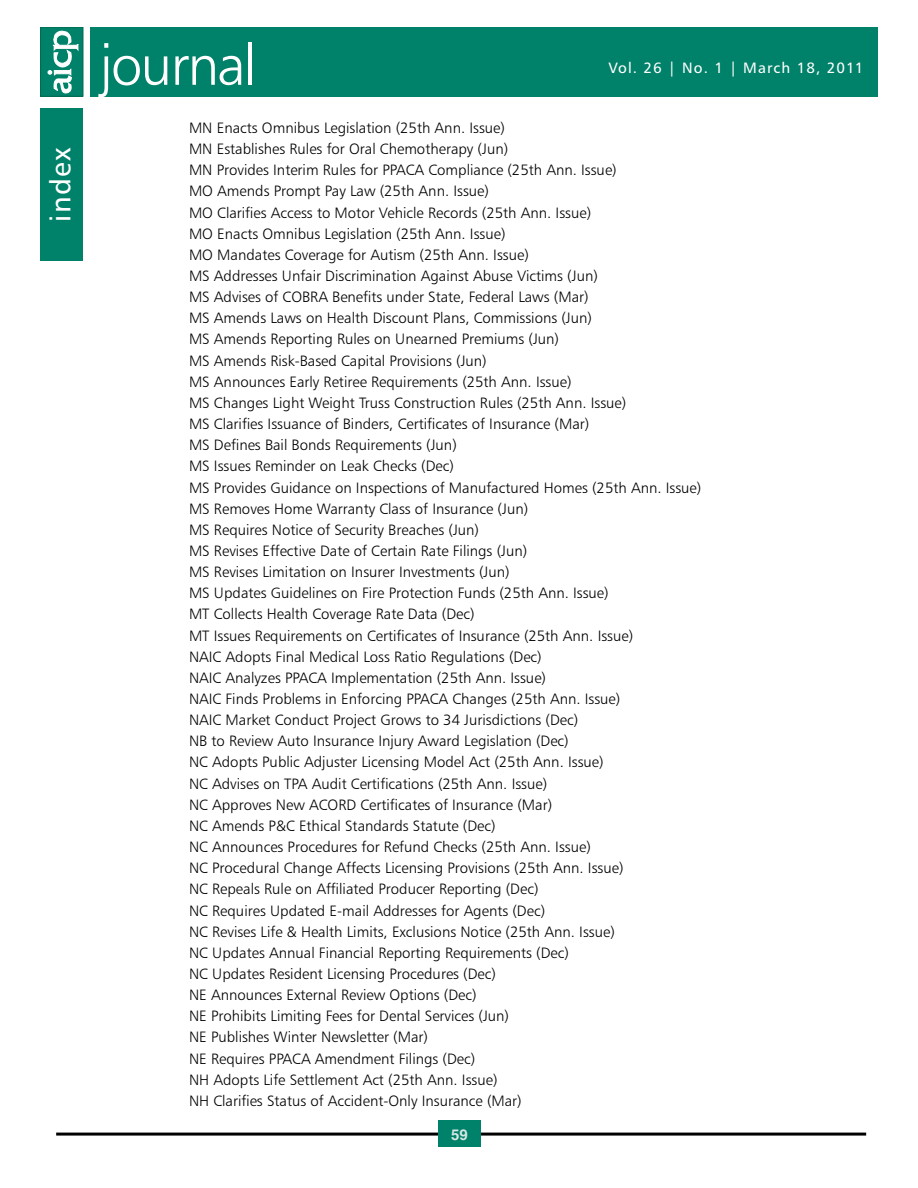
<style>
.page{position:relative;width:918px;height:1188px;background:#fff}
.page>*{position:absolute;margin:0;border:0;box-sizing:border-box;transform-origin:0 0}
.t1{font:57px "Humanist 777 BT Light B";letter-spacing:-.035em;color:#fff}
.t2{font:28.5px "Humanist 777 BT Roman B";letter-spacing:.05em;color:#fff}
.t3{font:15px/21.1px "Humanist 777 BT Light B";color:#000}
.t4{font:15px "Humanist 777 BT Roman B";letter-spacing:.07em;color:#fff}
.t5{font:700 15px "Helvetica";color:#d6e8e3}
</style>
<div class="page">
<hr style="left:56px;top:1133px;width:810px;height:3px;background:#000">
<div style="left:438px;top:1120px;width:43px;height:27px;background:#008169"></div>
<div style="left:90px;top:27px;width:787px;height:69px;background:#008169"></div>
<div style="left:41px;top:27px;width:42px;height:69px;background:#008169"></div>
<div style="left:40px;top:27px;width:43px;height:69px;border:1px solid #006a4f"></div>
<svg style="left:48px;top:30px;width:30px;height:65px"></svg>
<div style="left:40px;top:108px;width:43px;height:152px;background:#008169"></div>
<h2 class="t2" style="left:43px;top:222px;width:76px;rotate:-90deg">index</h2>
<h1 class="t1" style="left:100px;top:30px;width:158px">journal</h1>
<p class="t4" style="left:608px;top:59px;width:256px">Vol. 26 | No. 1 | March 18, 2011</p>
<p class="t3" style="left:189px;top:117px;width:514px">MN Enacts Omnibus Legislation (25th Ann. Issue)<br>MN Establishes Rules for Oral Chemotherapy (Jun)<br>MN Provides Interim Rules for PPACA Compliance (25th Ann. Issue)<br>MO Amends Prompt Pay Law (25th Ann. Issue)<br>MO Clarifies Access to Motor Vehicle Records (25th Ann. Issue)<br>MO Enacts Omnibus Legislation (25th Ann. Issue)<br>MO Mandates Coverage for Autism (25th Ann. Issue)<br>MS Addresses Unfair Discrimination Against Abuse Victims (Jun)<br>MS Advises of COBRA Benefits under State, Federal Laws (Mar)<br>MS Amends Laws on Health Discount Plans, Commissions (Jun)<br>MS Amends Reporting Rules on Unearned Premiums (Jun)<br>MS Amends Risk-Based Capital Provisions (Jun)<br>MS Announces Early Retiree Requirements (25th Ann. Issue)<br>MS Changes Light Weight Truss Construction Rules (25th Ann. Issue)<br>MS Clarifies Issuance of Binders, Certificates of Insurance (Mar)<br>MS Defines Bail Bonds Requirements (Jun)<br>MS Issues Reminder on Leak Checks (Dec)<br>MS Provides Guidance on Inspections of Manufactured Homes (25th Ann. Issue)<br>MS Removes Home Warranty Class of Insurance (Jun)<br>MS Requires Notice of Security Breaches (Jun)<br>MS Revises Effective Date of Certain Rate Filings (Jun)<br>MS Revises Limitation on Insurer Investments (Jun)<br>MS Updates Guidelines on Fire Protection Funds (25th Ann. Issue)<br>MT Collects Health Coverage Rate Data (Dec)<br>MT Issues Requirements on Certificates of Insurance (25th Ann. Issue)<br>NAIC Adopts Final Medical Loss Ratio Regulations (Dec)<br>NAIC Analyzes PPACA Implementation (25th Ann. Issue)<br>NAIC Finds Problems in Enforcing PPACA Changes (25th Ann. Issue)<br>NAIC Market Conduct Project Grows to 34 Jurisdictions (Dec)<br>NB to Review Auto Insurance Injury Award Legislation (Dec)<br>NC Adopts Public Adjuster Licensing Model Act (25th Ann. Issue)<br>NC Advises on TPA Audit Certifications (25th Ann. Issue)<br>NC Approves New ACORD Certificates of Insurance (Mar)<br>NC Amends P&amp;C Ethical Standards Statute (Dec)<br>NC Announces Procedures for Refund Checks (25th Ann. Issue)<br>NC Procedural Change Affects Licensing Provisions (25th Ann. Issue)<br>NC Repeals Rule on Affiliated Producer Reporting (Dec)<br>NC Requires Updated E-mail Addresses for Agents (Dec)<br>NC Revises Life &amp; Health Limits, Exclusions Notice (25th Ann. Issue)<br>NC Updates Annual Financial Reporting Requirements (Dec)<br>NC Updates Resident Licensing Procedures (Dec)<br>NE Announces External Review Options (Dec)<br>NE Prohibits Limiting Fees for Dental Services (Jun)<br>NE Publishes Winter Newsletter (Mar)<br>NE Requires PPACA Amendment Filings (Dec)<br>NH Adopts Life Settlement Act (25th Ann. Issue)<br>NH Clarifies Status of Accident-Only Insurance (Mar)</p>
<p class="t5" style="left:451px;top:1125px;width:18px">59</p>
</div>
